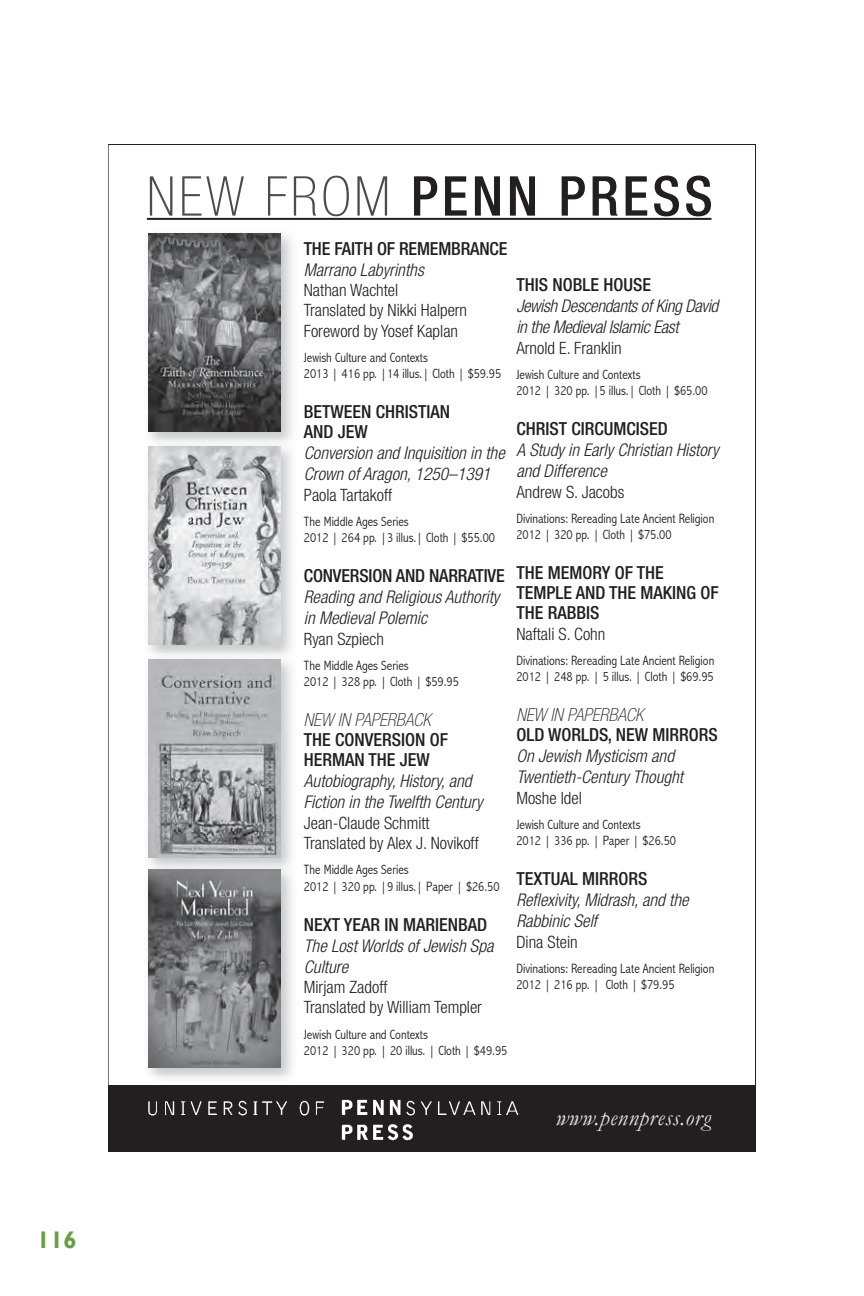
<style>
.page{position:relative;width:864px;height:1296px;background:#fff}
.page>*{position:absolute;margin:0;border:0;box-sizing:border-box;transform-origin:0 0}
.t1{font:500 condensed 55px "Helvetica Neue LT Std";letter-spacing:.065em;color:#231f20}
.t2{font:italic 24px "Garamond";letter-spacing:.02em;color:#e6e7e9}
.t3{font:700 24px "Gill Sans";color:#699d45}
.t4{font:500 condensed 18px/20px "Helvetica Neue LT Std";color:#231f20}
.t5{font:italic 300 condensed 17.6px/21px "Helvetica Neue";color:#231f20}
.t6{font:italic 300 condensed 17.6px/21px "Helvetica Neue";letter-spacing:-.02em;color:#231f20}
.t7{font:300 condensed 17px/20.4px "Helvetica Neue";color:#231f20}
.t8{font:300 condensed 13.6px/16.2px "Abadi";color:#231f20}
.s1{font-family:"Helvetica Neue";font-weight:100;color:#4b4c4d}
.s2{font-family:"Helvetica Neue";font-weight:100;font-style:italic}
</style>
<div class="page">
<div style="left:108px;top:1086px;width:648px;height:66px;background:#231f20"></div>
<img style="left:130px;top:1085px;width:404px;height:56px">
<img style="left:148px;top:233px;width:144px;height:208px">
<img style="left:149px;top:233px;width:132px;height:199px">
<img style="left:148px;top:875px;width:144px;height:203px">
<img style="left:149px;top:875px;width:132px;height:193px">
<img style="left:148px;top:446px;width:133px;height:199px">
<img style="left:148px;top:659px;width:133px;height:199px">
<hr style="left:147px;top:218px;width:564px;height:2px;background:#231f20">
<p class="t3" style="left:37px;top:1226px;width:41px">116</p>
<p class="t1" style="left:147px;top:163px;width:567px"><span class="s1">NEW FROM</span> PENN PRESS</p>
<p class="t4" style="left:304px;top:238px;width:205px">THE FAITH OF REMEMBRANCE</p>
<p class="t5" style="left:304px;top:259px;width:122px">Marrano Labyrinths</p>
<p class="t7" style="left:304px;top:280px;width:165px">Nathan Wachtel<br>Translated by Nikki Halpern<br>Foreword by Yosef Kaplan</p>
<p class="t8" style="left:304px;top:349px;width:199px">Jewish Culture and Contexts<br>2013 | 416 pp. |14 illus.| Cloth | $59.95</p>
<p class="t4" style="left:304px;top:402px;width:148px">BETWEEN CHRISTIAN<br>AND JEW</p>
<p class="t5" style="left:304px;top:443px;width:203px">Conversion and Inquisition in the<br>Crown of Aragon, 1250–1391</p>
<p class="t7" style="left:304px;top:484px;width:90px">Paola Tartakoff</p>
<p class="t8" style="left:304px;top:513px;width:193px">The Middle Ages Series<br>2012 | 264 pp. |3 illus.| Cloth | $55.00</p>
<p class="t4" style="left:304px;top:566px;width:202px">CONVERSION AND NARRATIVE</p>
<p class="t5" style="left:304px;top:586px;width:197px">Reading and Religious Authority in Medieval Polemic</p>
<p class="t7" style="left:304px;top:628px;width:82px">Ryan Szpiech</p>
<p class="t8" style="left:304px;top:657px;width:157px">The Middle Ages Series<br>2012 | 328 pp. | Cloth | $59.95</p>
<p class="t4" style="left:304px;top:710px;width:146px"><span class="s2">NEW IN PAPERBACK<br></span>THE CONVERSION OF<br>HERMAN THE JEW</p>
<p class="t5" style="left:304px;top:770px;width:180px">Autobiography, History, and<br>Fiction in the Twelfth Century</p>
<p class="t7" style="left:304px;top:812px;width:177px">Jean-Claude Schmitt<br>Translated by Alex J. Novikoff</p>
<p class="t8" style="left:304px;top:862px;width:197px">The Middle Ages Series<br>2012 | 320 pp. |9 illus.| Paper | $26.50</p>
<p class="t4" style="left:304px;top:914px;width:185px">NEXT YEAR IN MARIENBAD</p>
<p class="t5" style="left:304px;top:935px;width:191px">The Lost Worlds of Jewish Spa<br>Culture</p>
<p class="t7" style="left:304px;top:977px;width:180px">Mirjam Zadoff<br>Translated by William Templer</p>
<p class="t8" style="left:304px;top:1026px;width:205px">Jewish Culture and Contexts<br>2012 | 320 pp. | 20 illus. | Cloth | $49.95</p>
<p class="t4" style="left:516px;top:275px;width:136px">THIS NOBLE HOUSE</p>
<p class="t6" style="left:516px;top:295px;width:203px">Jewish Descendants of King David in the Medieval Islamic East</p>
<p class="t7" style="left:516px;top:337px;width:107px">Arnold E. Franklin</p>
<p class="t8" style="left:516px;top:366px;width:193px">Jewish Culture and Contexts<br>2012 | 320 pp. |5 illus.| Cloth | $65.00</p>
<p class="t4" style="left:516px;top:419px;width:153px">CHRIST CIRCUMCISED</p>
<p class="t5" style="left:516px;top:439px;width:204px">A Study in Early Christian History and Difference</p>
<p class="t7" style="left:516px;top:481px;width:109px">Andrew S. Jacobs</p>
<p class="t8" style="left:516px;top:510px;width:199px">Divinations: Rereading Late Ancient Religion<br>2012 | 320 pp. | Cloth | $75.00</p>
<p class="t4" style="left:516px;top:563px;width:204px">THE MEMORY OF THE<br>TEMPLE AND THE MAKING OF<br>THE RABBIS</p>
<p class="t7" style="left:516px;top:623px;width:90px">Naftali S. Cohn</p>
<p class="t8" style="left:516px;top:652px;width:199px">Divinations: Rereading Late Ancient Religion<br>2012 | 248 pp. | 5 illus. | Cloth | $69.95</p>
<p class="t4" style="left:516px;top:705px;width:203px"><span class="s2">NEW IN PAPERBACK<br></span>OLD WORLDS, NEW MIRRORS</p>
<p class="t5" style="left:516px;top:745px;width:168px">On Jewish Mysticism and<br>Twentieth-Century Thought</p>
<p class="t7" style="left:516px;top:787px;width:67px">Moshe Idel</p>
<p class="t8" style="left:516px;top:816px;width:161px">Jewish Culture and Contexts<br>2012 | 336 pp. | Paper | $26.50</p>
<p class="t4" style="left:516px;top:869px;width:132px">TEXTUAL MIRRORS</p>
<p class="t5" style="left:516px;top:889px;width:174px">Reflexivity, Midrash, and the<br>Rabbinic Self</p>
<p class="t7" style="left:516px;top:931px;width:63px">Dina Stein</p>
<p class="t8" style="left:516px;top:960px;width:199px">Divinations: Rereading Late Ancient Religion<br>2012 | 216 pp. | Cloth | $79.95</p>
<p class="t2" style="left:556px;top:1103px;width:157px">www.pennpress.org</p>
</div>
